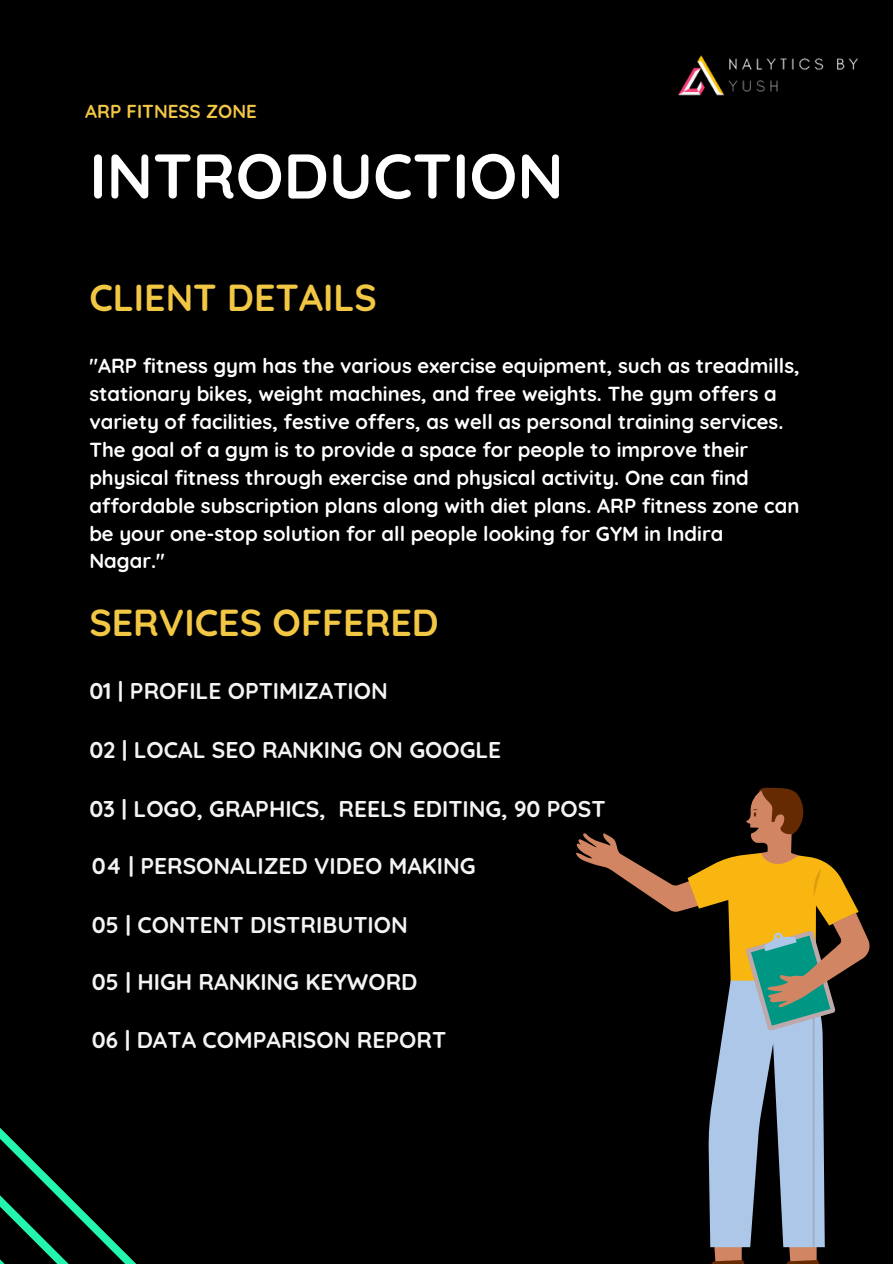
<style>
.page{position:relative;width:893px;height:1264px;background:#fff}
.page>*{position:absolute;margin:0;border:0;box-sizing:border-box;transform-origin:0 0}
.t1{font:700 63px "Quicksand";color:#fff}
.t2{font:700 37.5px "Quicksand";color:#f2c744}
.t3{font:700 22.8px "Quicksand";color:#f4f4f4}
.t4{font:700 20.25px/27.9px "Quicksand";color:#fff}
.t5{font:700 18.75px "Quicksand";color:#f2c744}
</style>
<div class="page">
<div style="left:0;top:0;width:892px;height:1263px;background:#000"></div>
<img style="left:678px;top:55px;width:180px;height:41px">
<svg style="left:0;top:1128px;width:135px;height:135px"></svg>
<svg style="left:576px;top:833px;width:240px;height:426px"></svg>
<svg style="left:712px;top:1259px;width:107px;height:4px"></svg>
<svg style="left:687px;top:787px;width:183px;height:460px"></svg>
<p class="t5" style="left:85px;top:99px;width:173px">ARP FITNESS ZONE</p>
<p class="t1" style="left:89px;top:135px;width:476px">INTRODUCTION</p>
<p class="t2" style="left:89px;top:273px;width:289px">CLIENT DETAILS</p>
<p class="t4" style="left:89px;top:352px;width:711px">"ARP fitness gym has the various exercise equipment, such as treadmills, stationary bikes, weight machines, and free weights. The gym offers a variety of facilities, festive offers, as well as personal training services.<br>The goal of a gym is to provide a space for people to improve their physical fitness through exercise and physical activity. One can find affordable subscription plans along with diet plans. ARP fitness zone can be your one-stop solution for all people looking for GYM in Indira Nagar."</p>
<p class="t2" style="left:89px;top:599px;width:351px">SERVICES OFFERED</p>
<p class="t3" style="left:89px;top:676px;width:300px">01 | PROFILE OPTIMIZATION</p>
<p class="t3" style="left:89px;top:735px;width:413px">02 | LOCAL SEO RANKING ON GOOGLE</p>
<p class="t3" style="left:89px;top:794px;width:517px">03 | LOGO, GRAPHICS, REELS EDITING, 90 POST</p>
<p class="t3" style="left:92px;top:851px;width:385px">04 | PERSONALIZED VIDEO MAKING</p>
<p class="t3" style="left:92px;top:910px;width:317px">05 | CONTENT DISTRIBUTION</p>
<p class="t3" style="left:92px;top:967px;width:327px">05 | HIGH RANKING KEYWORD</p>
<p class="t3" style="left:92px;top:1024px;width:356px">06 | DATA COMPARISON REPORT</p>
</div>
